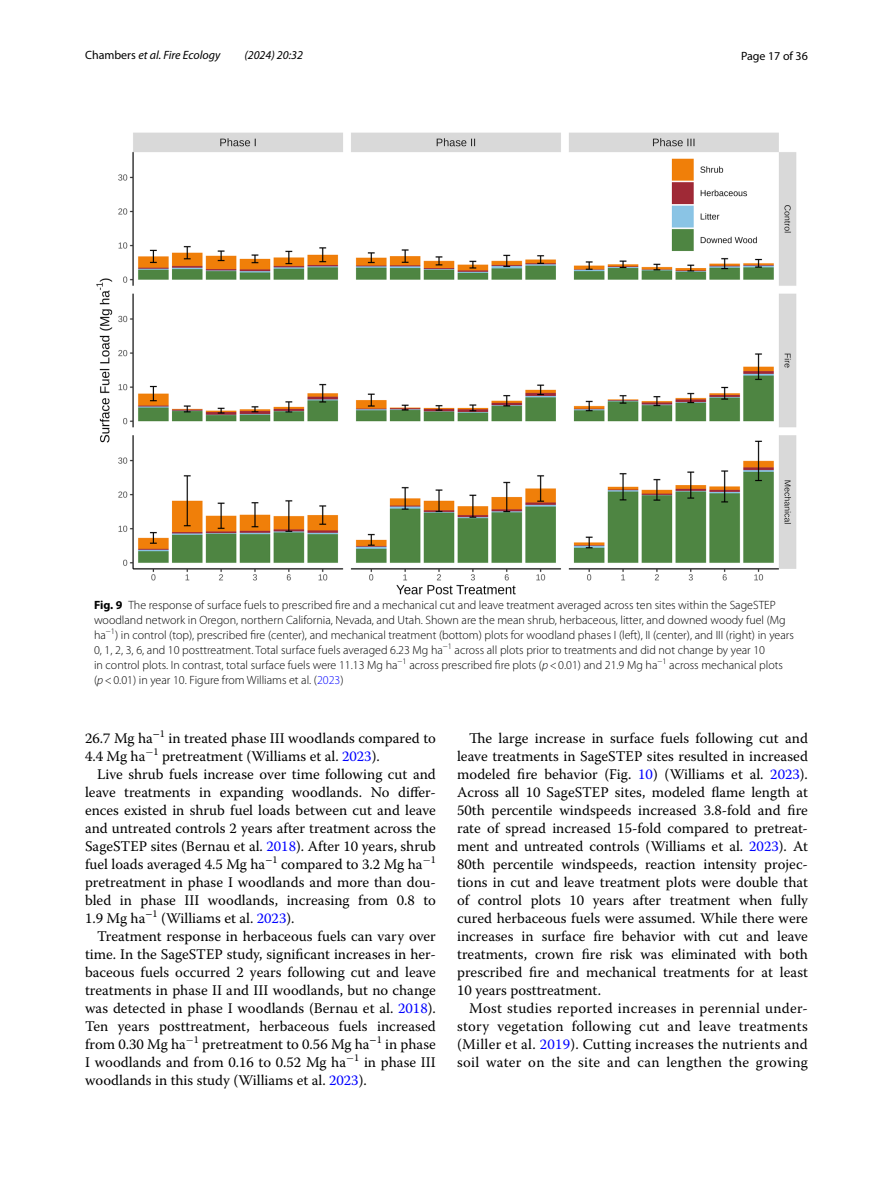
<style>
.page{position:relative;width:893px;height:1187px;background:#fff}
.page>*{position:absolute;margin:0;border:0;box-sizing:border-box;transform-origin:0 0}
.t1{font:14.7px/18px "Warnock Pro";color:#000;text-align:justify}
.t2{font:300 12px/15px "Myriad Pro";color:#000}
.t3{font:italic 12px "Myriad Pro";color:#000}
.t4{font:12px "Myriad Pro";color:#000}
.s1{font-style:normal}
.s2{font-weight:700}
.s3{font-style:italic}
.s4{color:#00f}
</style>
<div class="page">
<img style="left:96px;top:133px;width:701px;height:461px">
<p class="t3" style="left:85px;top:48px;width:137px"><span class="s1">Chambers</span> et al. Fire Ecology</p>
<p class="t3" style="left:244px;top:48px;width:60px">(2024) 20:32</p>
<p class="t4" style="left:741px;top:48px;width:68px">Page 17 of 36</p>
<p class="t2" style="left:94px;top:598px;width:701px"><span class="s2">Fig. 9</span> The response of surface fuels to prescribed fire and a mechanical cut and leave treatment averaged across ten sites within the SageSTEP woodland network in Oregon, northern California, Nevada, and Utah. Shown are the mean shrub, herbaceous, litter, and downed woody fuel (Mg ha<sup>−1</sup>) in control (top), prescribed fire (center), and mechanical treatment (bottom) plots for woodland phases I (left), II (center), and III (right) in years 0, 1, 2, 3, 6, and 10 posttreatment. Total surface fuels averaged 6.23 Mg -ha<sup>−1</sup> across all plots prior to treatments and did not change by year 10<br>in control plots. In contrast, total surface fuels were 11.13 Mg -ha<sup>−1</sup> across prescribed fire plots (<span class="s3">p</span>&lt;0.01) and 21.9 Mg -ha<sup>−1</sup> across mechanical plots (<span class="s3">p</span>&lt;0.01) in year 10. Figure from Williams et al. (<span class="s4">2023</span>)</p>
<p class="t1" style="left:85px;top:728px;width:352px">26.7 Mg ha<sup>−</sup><sup>1</sup> in treated phase III woodlands compared to<br>4.4 Mg ha<sup>−</sup><sup>1</sup> pretreatment (Williams et al. <span class="s4">2023</span>).</p>
<p class="t1" style="left:85px;top:764px;width:352px;text-indent:12px">Live shrub fuels increase over time following cut and leave treatments in expanding woodlands. No differ&shy;ences existed in shrub fuel loads between cut and leave and untreated controls 2 years after treatment across the SageSTEP sites (Bernau et al. <span class="s4">2018</span>). After 10 years, shrub fuel loads averaged 4.5 Mg ha<sup>−</sup><sup>1</sup> compared to 3.2 Mg ha<sup>−</sup><sup>1 </sup>pretreatment in phase I woodlands and more than dou&shy;bled in phase III woodlands, increasing from 0.8 to 1.9 Mg ha<sup>−</sup><sup>1</sup> (Williams et al. <span class="s4">2023</span>).</p>
<p class="t1" style="left:85px;top:926px;width:352px;text-indent:12px">Treatment response in herbaceous fuels can vary over time. In the SageSTEP study, significant increases in her&shy;baceous fuels occurred 2 years following cut and leave treatments in phase II and III woodlands, but no change was detected in phase I woodlands (Bernau et al. <span class="s4">2018</span>).<br>Ten years posttreatment, herbaceous fuels increased from 0.30 Mg ha<sup>−</sup><sup>1</sup> pretreatment to 0.56 Mg ha<sup>−</sup><sup>1</sup> in phase I woodlands and from 0.16 to 0.52 Mg ha<sup>−</sup><sup>1</sup> in phase III woodlands in this study (Williams et al. <span class="s4">2023</span>).</p>
<p class="t1" style="left:457px;top:728px;width:352px;text-indent:12px">The large increase in surface fuels following cut and leave treatments in SageSTEP sites resulted in increased modeled fire behavior (Fig. <span class="s4">10</span>) (Williams et al. <span class="s4">2023</span>).<br>Across all 10 SageSTEP sites, modeled flame length at 50th percentile windspeeds increased 3.8-fold and fire rate of spread increased 15-fold compared to pretreat&shy;ment and untreated controls (Williams et al. <span class="s4">2023</span>). At 80th percentile windspeeds, reaction intensity projec&shy;tions in cut and leave treatment plots were double that of control plots 10 years after treatment when fully cured herbaceous fuels were assumed. While there were increases in surface fire behavior with cut and leave treatments, crown fire risk was eliminated with both prescribed fire and mechanical treatments for at least 10 years posttreatment.</p>
<p class="t1" style="left:457px;top:998px;width:352px;text-indent:12px">Most studies reported increases in perennial under&shy;story vegetation following cut and leave treatments (Miller et al. <span class="s4">2019</span>). Cutting increases the nutrients and soil water on the site and can lengthen the growing</p>
</div>
